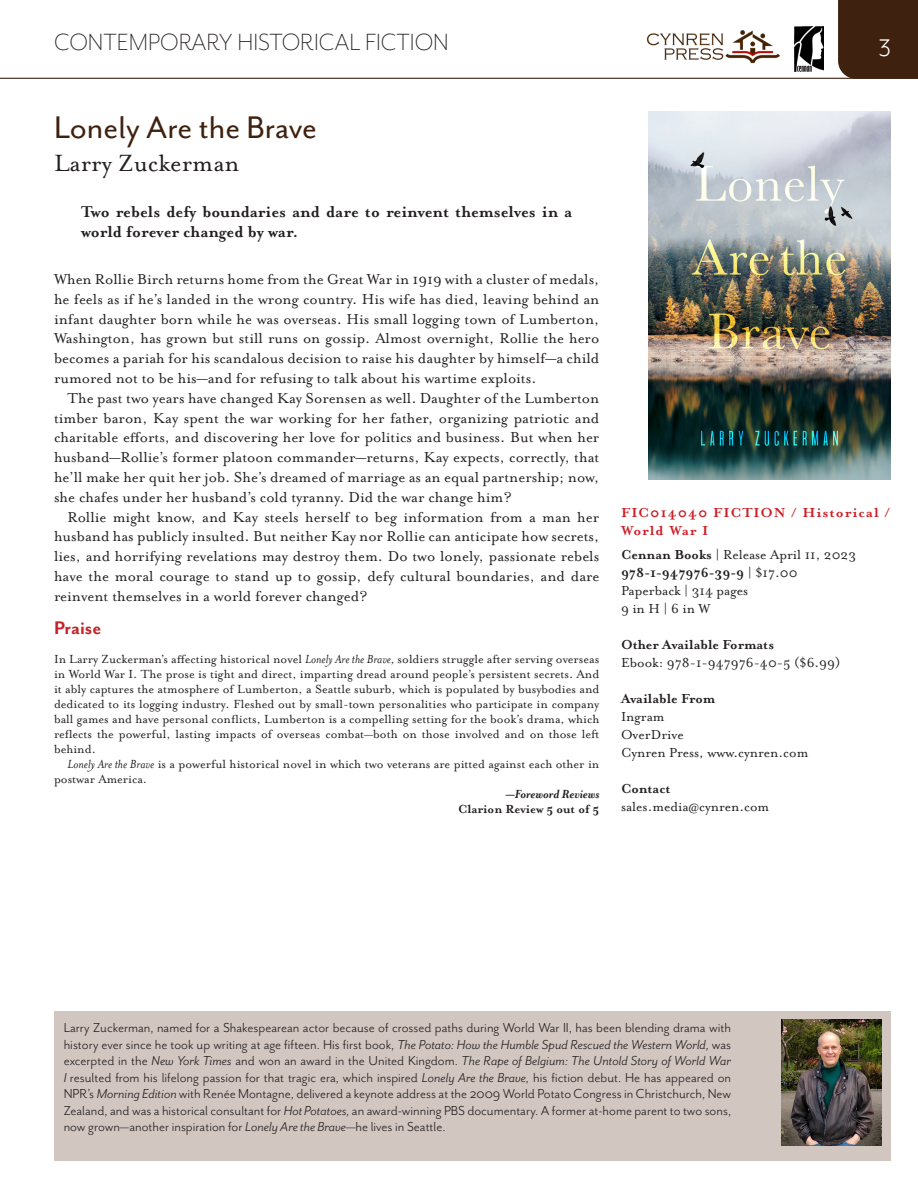
<style>
.page{position:relative;width:918px;height:1188px;background:#fff}
.page>*{position:absolute;margin:0;border:0;box-sizing:border-box;transform-origin:0 0}
.t1{font:36px "Mr Eaves San OT";color:#3f210f}
.Headingverso{font:300 27px "Mr Eaves San OT";color:#231f20}
.author{font:27px "Mrs Eaves OT";color:#231f20}
.t2{font:27px "Mr Eaves San OT";color:#fff}
.Praisehead{font:700 21px "Mr Eaves San OT";color:#c32328}
.shortdes{font:700 18px/19.8px "Mrs Eaves OT";color:#231f20}
.des_para2{font:16.5px/19.8px "Mrs Eaves OT";color:#231f20;text-align:justify}
.des_para1{font:16.5px/19.8px "Mrs Eaves OT";color:#231f20;text-align:justify}
.bio_para1{font:15px/16.5px "Mr Eaves San OT";color:#231f20;text-align:justify}
.t3{font:15px "Mrs Eaves OT";color:#231f20}
.t4{font:700 15px "Mrs Eaves OT";color:#231f20}
.t5{font:700 15px/18px "Mrs Eaves OT";letter-spacing:.06em;color:#cc2128;scale:1.06 1}
.rev_para1{font:13.5px/15px "Mrs Eaves OT";color:#231f20;text-align:justify}
.rev_para2{font:13.5px/15px "Mrs Eaves OT";color:#231f20}
.attr{font:700 13.5px "Mrs Eaves OT";color:#231f20}
.attr-2{font:italic 700 13.5px "Mrs Eaves OT";color:#231f20}
.s1{font-style:italic}
.s2{font-style:normal}
.s3{font-weight:700}
.s4{font-weight:400}
</style>
<div class="page">
<img style="left:648px;top:112px;width:243px;height:368px">
<div style="left:54px;top:1011px;width:837px;height:150px;background:#d1c6c0"></div>
<svg style="left:0;top:0;width:918px;height:79px"></svg>
<img style="left:781px;top:1020px;width:101px;height:126px">
<p class="Headingverso" style="left:54px;top:27px;width:396px">CONTEMPORARY HISTORICAL FICTION</p>
<h2 class="t2" style="left:878px;top:28px;width:14px">3</h2>
<p class="t1" style="left:54px;top:108px;width:265px">Lonely Are the Brave</p>
<p class="author" style="left:54px;top:147px;width:187px">Larry Zuckerman</p>
<p class="shortdes" style="left:81px;top:202px;width:493px">Two rebels defy boundaries and dare to reinvent themselves in a world forever changed by war.</p>
<p class="des_para1" style="left:54px;top:269px;width:547px">When Rollie Birch returns home from the Great War in 1919 with a cluster of medals, he feels as if he’s landed in the wrong country. His wife has died, leaving behind an infant daughter born while he was overseas. His small logging town of Lumberton, Washington, has grown but still runs on gossip. Almost overnight, Rollie the hero becomes a pariah for his scandalous decision to raise his daughter by himself—a child rumored not to be his—and for refusing to talk about his wartime exploits.</p>
<p class="des_para2" style="left:54px;top:388px;width:547px;text-indent:14px">The past two years have changed Kay Sorensen as well. Daughter of the Lumberton timber baron, Kay spent the war working for her father, organizing patriotic and charitable efforts, and discovering her love for politics and business. But when her husband—Rollie’s former platoon commander—returns, Kay expects, correctly, that he’ll make her quit her job. She’s dreamed of marriage as an equal partnership; now, she chafes under her husband’s cold tyranny. Did the war change him?</p>
<p class="des_para2" style="left:54px;top:507px;width:547px;text-indent:14px">Rollie might know, and Kay steels herself to beg information from a man her husband has publicly insulted. But neither Kay nor Rollie can anticipate how secrets, lies, and horrifying revelations may destroy them. Do two lonely, passionate rebels have the moral courage to stand up to gossip, defy cultural boundaries, and dare reinvent themselves in a world forever changed?</p>
<p class="Praisehead" style="left:54px;top:616px;width:49px">Praise</p>
<p class="rev_para1" style="left:54px;top:651px;width:547px">In Larry Zuckerman’s affecting historical novel <span class="s1">Lonely Are the Brave,</span> soldiers struggle after serving overseas in World War I. The prose is tight and direct, imparting dread around people’s persistent secrets. And it ably captures the atmosphere of Lumberton, a Seattle suburb, which is populated by busybodies and dedicated to its logging industry. Fleshed out by small-town personalities who participate in company ball games and have personal conflicts, Lumberton is a compelling setting for the book’s drama, which reflects the powerful, lasting impacts of overseas combat—both on those involved and on those left behind.</p>
<p class="rev_para2" style="left:54px;top:756px;width:547px;text-indent:14px"><span class="s1">Lonely Are the Brave</span> is a powerful historical novel in which two veterans are pitted against each other in postwar America.</p>
<p class="attr-2" style="left:506px;top:786px;width:95px"><span class="s2">—</span>Foreword Reviews</p>
<p class="attr" style="left:458px;top:801px;width:143px">Clarion Review 5 out of 5</p>
<p class="t5" style="left:621px;top:503px;width:255px">FIC014040 FICTION / Historical /<br>World War I</p>
<p class="t3" style="left:621px;top:546px;width:236px"><span class="s3">Cennan Books</span> | Release April 11, 2023</p>
<p class="t4" style="left:621px;top:564px;width:178px">978-1-947976-39-9 <span class="s4">| $17.00</span></p>
<p class="t3" style="left:621px;top:582px;width:129px">Paperback | 314 pages</p>
<p class="t3" style="left:621px;top:600px;width:91px">9 in H | 6 in W</p>
<p class="t4" style="left:621px;top:636px;width:155px">Other Available Formats</p>
<p class="t3" style="left:621px;top:654px;width:221px">Ebook: 978-1-947976-40-5 ($6.99)</p>
<p class="t4" style="left:621px;top:690px;width:96px">Available From</p>
<p class="t3" style="left:621px;top:708px;width:45px">Ingram</p>
<p class="t3" style="left:621px;top:726px;width:64px">OverDrive</p>
<p class="t3" style="left:621px;top:744px;width:189px">Cynren Press, www.cynren.com</p>
<p class="t4" style="left:621px;top:780px;width:51px">Contact</p>
<p class="t3" style="left:621px;top:798px;width:150px">sales.media@cynren.com</p>
<p class="bio_para1" style="left:64px;top:1020px;width:669px">Larry Zuckerman, named for a Shakespearean actor because of crossed paths during World War II, has been blending drama with history ever since he took up writing at age fifteen. His first book, <span class="s1">The Potato: How the Humble Spud Rescued the Western World,</span> was excerpted in the <span class="s1">New York Times</span> and won an award in the United Kingdom. <span class="s1">The Rape of Belgium: The Untold Story of World War I</span> resulted from his lifelong passion for that tragic era, which inspired <span class="s1">Lonely Are the Brave,</span> his fiction debut. He has appeared on NPR’s <span class="s1">Morning Edition</span> with Renée Montagne, delivered a keynote address at the 2009 World Potato Congress in Christchurch, New Zealand, and was a historical consultant for <span class="s1">Hot Potatoes,</span> an award-winning PBS documentary. A former at-home parent to two sons, now grown—another inspiration for <span class="s1">Lonely Are the Brave</span>—he lives in Seattle.</p>
</div>
